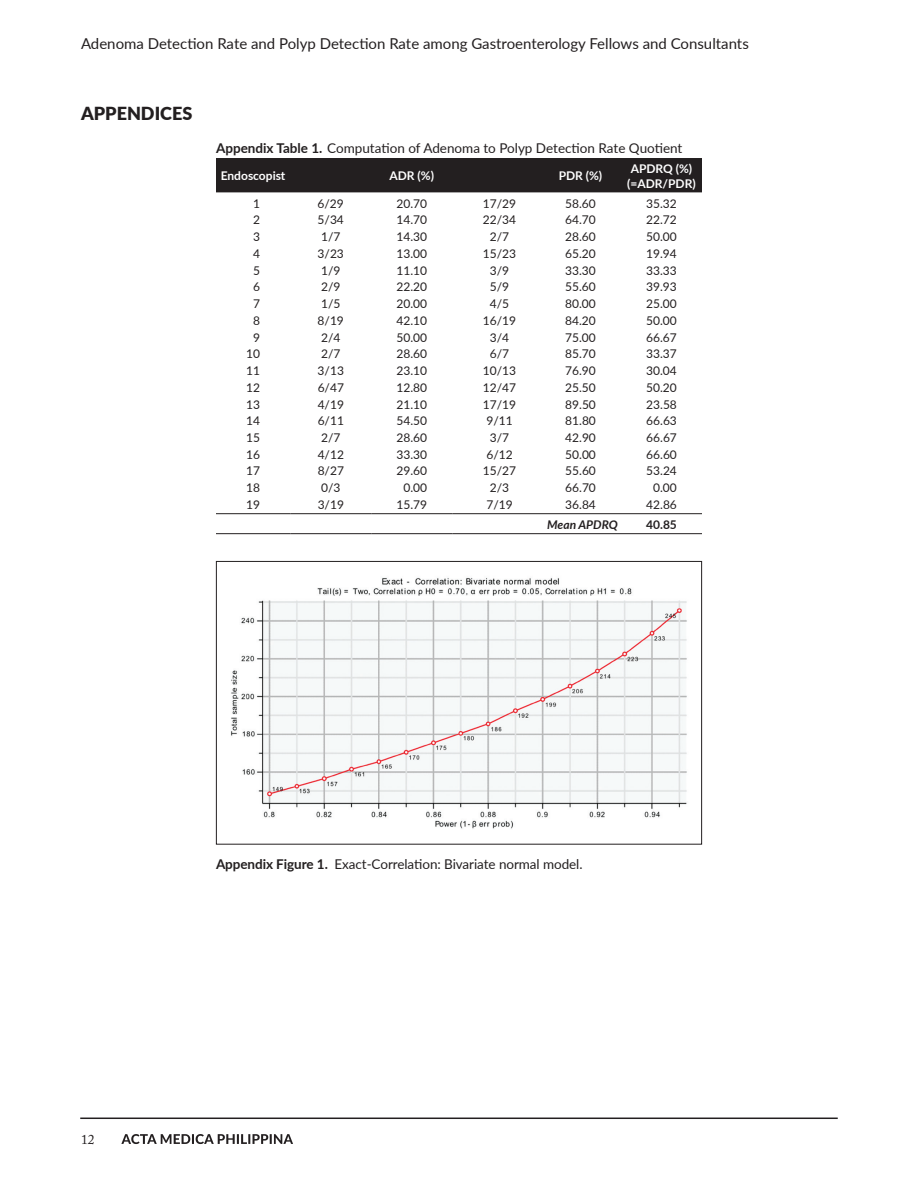
<style>
.page{position:relative;width:918px;height:1188px;background:#fff}
.page>*{position:absolute;margin:0;border:0;box-sizing:border-box;transform-origin:0 0}
.t1{font:900 18px "Lato";color:#231f20}
.t2{font:15px "Lato";color:#231f20}
.t3{font:13.5px "Lato";letter-spacing:-.005em;color:#231f20}
.t4{font:13.5px "Adobe Caslon Pro";color:#231f20}
.t5{font:12px "Lato";color:#231f20}
.t6{font:700 12px/14.4px "Lato";color:#fff}
.t7{font:italic 700 12px "Lato";color:#231f20}
.t8{font:700 12px "Lato";color:#231f20}
.s1{font-weight:700}
</style>
<div class="page">
<img style="left:231px;top:578px;width:456px;height:251px">
<div style="left:216px;top:561px;width:486px;height:284px;border:1px solid #231f20"></div>
<div style="left:216px;top:158px;width:486px;height:34px;background:#231f20"></div>
<hr style="left:216px;top:513px;width:74px;height:1px;background:#231f20">
<hr style="left:290px;top:513px;width:81px;height:1px;background:#231f20">
<hr style="left:371px;top:513px;width:81px;height:1px;background:#231f20">
<hr style="left:459px;top:513px;width:81px;height:1px;background:#231f20">
<hr style="left:540px;top:513px;width:81px;height:1px;background:#231f20">
<hr style="left:621px;top:513px;width:81px;height:1px;background:#231f20">
<hr style="left:216px;top:533px;width:74px;height:1px;background:#231f20">
<hr style="left:290px;top:533px;width:81px;height:1px;background:#231f20">
<hr style="left:371px;top:533px;width:81px;height:1px;background:#231f20">
<hr style="left:459px;top:533px;width:81px;height:1px;background:#231f20">
<hr style="left:540px;top:533px;width:81px;height:1px;background:#231f20">
<hr style="left:621px;top:533px;width:81px;height:1px;background:#231f20">
<hr style="left:80px;top:1118px;width:758px;height:1px;background:#231f20">
<svg style="left:121px;top:1134px;width:172px;height:10px"></svg>
<p class="t2" style="left:81px;top:33px;width:669px">Adenoma Detection Rate and Polyp Detection Rate among Gastroenterology Fellows and Consultants</p>
<h1 class="t1" style="left:81px;top:100px;width:113px">APPENDICES</h1>
<p class="t3" style="left:216px;top:138px;width:468px"><span class="s1">Appendix Table 1.</span> Computation of Adenoma to Polyp Detection Rate Quotient</p>
<p class="t6" style="left:221px;top:168px;width:66px">Endoscopist</p>
<p class="t6" style="left:389px;top:168px;width:46px">ADR (%)</p>
<p class="t6" style="left:559px;top:168px;width:45px">PDR (%)</p>
<p class="t6" style="left:627px;top:161px;width:70px">APDRQ (%) (=ADR/PDR)</p>
<p class="t5" style="left:253px;top:195px;width:8px">1</p>
<p class="t5" style="left:318px;top:195px;width:28px">6/29</p>
<p class="t5" style="left:396px;top:195px;width:32px">20.70</p>
<p class="t5" style="left:483px;top:195px;width:35px">17/29</p>
<p class="t5" style="left:565px;top:195px;width:32px">58.60</p>
<p class="t5" style="left:646px;top:195px;width:32px">35.32</p>
<p class="t5" style="left:253px;top:211px;width:8px">2</p>
<p class="t5" style="left:318px;top:211px;width:28px">5/34</p>
<p class="t5" style="left:396px;top:211px;width:32px">14.70</p>
<p class="t5" style="left:483px;top:211px;width:35px">22/34</p>
<p class="t5" style="left:565px;top:211px;width:32px">64.70</p>
<p class="t5" style="left:646px;top:211px;width:32px">22.72</p>
<p class="t5" style="left:253px;top:228px;width:8px">3</p>
<p class="t5" style="left:321px;top:228px;width:21px">1/7</p>
<p class="t5" style="left:396px;top:228px;width:32px">14.30</p>
<p class="t5" style="left:490px;top:228px;width:21px">2/7</p>
<p class="t5" style="left:565px;top:228px;width:32px">28.60</p>
<p class="t5" style="left:646px;top:228px;width:32px">50.00</p>
<p class="t5" style="left:253px;top:245px;width:8px">4</p>
<p class="t5" style="left:318px;top:245px;width:28px">3/23</p>
<p class="t5" style="left:396px;top:245px;width:32px">13.00</p>
<p class="t5" style="left:483px;top:245px;width:35px">15/23</p>
<p class="t5" style="left:565px;top:245px;width:32px">65.20</p>
<p class="t5" style="left:646px;top:245px;width:32px">19.94</p>
<p class="t5" style="left:253px;top:262px;width:8px">5</p>
<p class="t5" style="left:321px;top:262px;width:21px">1/9</p>
<p class="t5" style="left:396px;top:262px;width:32px">11.10</p>
<p class="t5" style="left:490px;top:262px;width:21px">3/9</p>
<p class="t5" style="left:565px;top:262px;width:32px">33.30</p>
<p class="t5" style="left:646px;top:262px;width:32px">33.33</p>
<p class="t5" style="left:253px;top:278px;width:8px">6</p>
<p class="t5" style="left:321px;top:278px;width:21px">2/9</p>
<p class="t5" style="left:396px;top:278px;width:32px">22.20</p>
<p class="t5" style="left:490px;top:278px;width:21px">5/9</p>
<p class="t5" style="left:565px;top:278px;width:32px">55.60</p>
<p class="t5" style="left:646px;top:278px;width:32px">39.93</p>
<p class="t5" style="left:253px;top:295px;width:8px">7</p>
<p class="t5" style="left:321px;top:295px;width:21px">1/5</p>
<p class="t5" style="left:396px;top:295px;width:32px">20.00</p>
<p class="t5" style="left:490px;top:295px;width:21px">4/5</p>
<p class="t5" style="left:565px;top:295px;width:32px">80.00</p>
<p class="t5" style="left:646px;top:295px;width:32px">25.00</p>
<p class="t5" style="left:253px;top:312px;width:8px">8</p>
<p class="t5" style="left:318px;top:312px;width:28px">8/19</p>
<p class="t5" style="left:396px;top:312px;width:32px">42.10</p>
<p class="t5" style="left:483px;top:312px;width:35px">16/19</p>
<p class="t5" style="left:565px;top:312px;width:32px">84.20</p>
<p class="t5" style="left:646px;top:312px;width:32px">50.00</p>
<p class="t5" style="left:253px;top:329px;width:8px">9</p>
<p class="t5" style="left:321px;top:329px;width:21px">2/4</p>
<p class="t5" style="left:396px;top:329px;width:32px">50.00</p>
<p class="t5" style="left:490px;top:329px;width:21px">3/4</p>
<p class="t5" style="left:565px;top:329px;width:32px">75.00</p>
<p class="t5" style="left:646px;top:329px;width:32px">66.67</p>
<p class="t5" style="left:246px;top:345px;width:15px">10</p>
<p class="t5" style="left:321px;top:345px;width:21px">2/7</p>
<p class="t5" style="left:396px;top:345px;width:32px">28.60</p>
<p class="t5" style="left:490px;top:345px;width:21px">6/7</p>
<p class="t5" style="left:565px;top:345px;width:32px">85.70</p>
<p class="t5" style="left:646px;top:345px;width:32px">33.37</p>
<p class="t5" style="left:246px;top:362px;width:15px">11</p>
<p class="t5" style="left:318px;top:362px;width:28px">3/13</p>
<p class="t5" style="left:396px;top:362px;width:32px">23.10</p>
<p class="t5" style="left:483px;top:362px;width:35px">10/13</p>
<p class="t5" style="left:565px;top:362px;width:32px">76.90</p>
<p class="t5" style="left:646px;top:362px;width:32px">30.04</p>
<p class="t5" style="left:246px;top:379px;width:15px">12</p>
<p class="t5" style="left:318px;top:379px;width:28px">6/47</p>
<p class="t5" style="left:396px;top:379px;width:32px">12.80</p>
<p class="t5" style="left:483px;top:379px;width:35px">12/47</p>
<p class="t5" style="left:565px;top:379px;width:32px">25.50</p>
<p class="t5" style="left:646px;top:379px;width:32px">50.20</p>
<p class="t5" style="left:246px;top:396px;width:15px">13</p>
<p class="t5" style="left:318px;top:396px;width:28px">4/19</p>
<p class="t5" style="left:396px;top:396px;width:32px">21.10</p>
<p class="t5" style="left:483px;top:396px;width:35px">17/19</p>
<p class="t5" style="left:565px;top:396px;width:32px">89.50</p>
<p class="t5" style="left:646px;top:396px;width:32px">23.58</p>
<p class="t5" style="left:246px;top:412px;width:15px">14</p>
<p class="t5" style="left:318px;top:412px;width:28px">6/11</p>
<p class="t5" style="left:397px;top:412px;width:32px">54.50</p>
<p class="t5" style="left:486px;top:412px;width:28px">9/11</p>
<p class="t5" style="left:565px;top:412px;width:32px">81.80</p>
<p class="t5" style="left:646px;top:412px;width:32px">66.63</p>
<p class="t5" style="left:246px;top:429px;width:15px">15</p>
<p class="t5" style="left:321px;top:429px;width:21px">2/7</p>
<p class="t5" style="left:397px;top:429px;width:32px">28.60</p>
<p class="t5" style="left:490px;top:429px;width:21px">3/7</p>
<p class="t5" style="left:565px;top:429px;width:32px">42.90</p>
<p class="t5" style="left:646px;top:429px;width:32px">66.67</p>
<p class="t5" style="left:246px;top:446px;width:15px">16</p>
<p class="t5" style="left:318px;top:446px;width:28px">4/12</p>
<p class="t5" style="left:397px;top:446px;width:32px">33.30</p>
<p class="t5" style="left:486px;top:446px;width:28px">6/12</p>
<p class="t5" style="left:565px;top:446px;width:32px">50.00</p>
<p class="t5" style="left:646px;top:446px;width:32px">66.60</p>
<p class="t5" style="left:246px;top:463px;width:15px">17</p>
<p class="t5" style="left:318px;top:463px;width:28px">8/27</p>
<p class="t5" style="left:397px;top:463px;width:32px">29.60</p>
<p class="t5" style="left:483px;top:463px;width:35px">15/27</p>
<p class="t5" style="left:565px;top:463px;width:32px">55.60</p>
<p class="t5" style="left:646px;top:463px;width:32px">53.24</p>
<p class="t5" style="left:246px;top:479px;width:15px">18</p>
<p class="t5" style="left:321px;top:479px;width:21px">0/3</p>
<p class="t5" style="left:403px;top:479px;width:25px">0.00</p>
<p class="t5" style="left:490px;top:479px;width:21px">2/3</p>
<p class="t5" style="left:565px;top:479px;width:32px">66.70</p>
<p class="t5" style="left:653px;top:479px;width:25px">0.00</p>
<p class="t5" style="left:246px;top:496px;width:15px">19</p>
<p class="t5" style="left:318px;top:496px;width:28px">3/19</p>
<p class="t5" style="left:397px;top:496px;width:32px">15.79</p>
<p class="t5" style="left:486px;top:496px;width:28px">7/19</p>
<p class="t5" style="left:565px;top:496px;width:32px">36.84</p>
<p class="t5" style="left:646px;top:496px;width:32px">42.86</p>
<p class="t7" style="left:547px;top:516px;width:72px">Mean APDRQ</p>
<p class="t8" style="left:646px;top:516px;width:32px">40.85</p>
<p class="t4" style="left:81px;top:1131px;width:15px">12</p>
<p class="t3" style="left:216px;top:854px;width:368px"><span class="s1">Appendix Figure 1.</span> Exact-Correlation: Bivariate normal model.</p>
</div>
